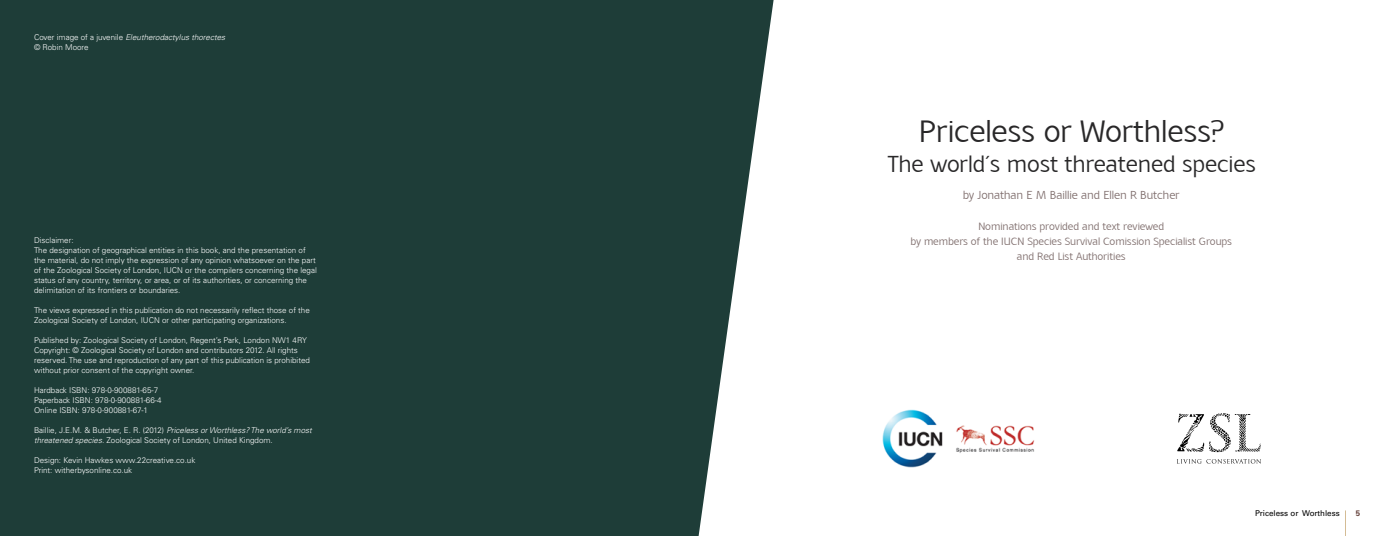
<style>
.page{position:relative;width:1395px;height:536px;background:#fff}
.page>*{position:absolute;margin:0;border:0;box-sizing:border-box;transform-origin:0 0}
.t1{font:32px "Latinaires";color:#292829}
.t2{font:24px "Latinaires";color:#292829}
.t3{font:12px "Latinaires";color:#81706f}
.t4{font:11px/15px "Latinaires";color:#81706f;text-align:center}
.t5{font:300 8px/10px "Univers LT Std";color:#fff}
.t6{font:8px "Univers LT Std";color:#000}
.t7{font:700 8px "Univers LT Std";color:#66433d}
.s1{font-style:italic}
</style>
<div class="page">
<svg style="left:1345px;top:510px;width:1px;height:26px"></svg>
<div style="left:0;top:0;width:773px;height:536px;background:#1e3d38"></div>
<svg style="left:1177px;top:413px;width:83px;height:39px"></svg>
<svg style="left:1177px;top:459px;width:84px;height:4px"></svg>
<img style="left:882px;top:409px;width:153px;height:59px">
<p class="t5" style="left:34px;top:32px;width:193px">Cover image of a juvenile <span class="s1">Eleutherodactylus thorectes </span>© Robin Moore</p>
<p class="t5" style="left:34px;top:235px;width:284px">Disclaimer:<br>The designation of geographical entities in this book, and the presentation of the material, do not imply the expression of any opinion whatsoever on the part of the Zoological Society of London, IUCN or the compilers concerning the legal status of any country, territory, or area, or of its authorities, or concerning the delimitation of its frontiers or boundaries.</p>
<p class="t5" style="left:34px;top:305px;width:277px">The views expressed in this publication do not necessarily reflect those of the<br>Zoological Society of London, IUCN or other participating organizations.</p>
<p class="t5" style="left:34px;top:335px;width:277px">Published by: Zoological Society of London, Regent’s Park, London NW1 4RY Copyright: © Zoological Society of London and contributors 2012. All rights reserved. The use and reproduction of any part of this publication is prohibited without prior consent of the copyright owner.</p>
<p class="t5" style="left:34px;top:385px;width:129px">Hardback ISBN: 978-0-900881-65-7<br>Paperback ISBN: 978-0-900881-66-4<br>Online ISBN: 978-0-900881-67-1</p>
<p class="t5" style="left:34px;top:425px;width:279px">Baillie, J.E.M. &amp; Butcher, E. R. (2012) <span class="s1">Priceless or Worthless? The world’s most threatened species.</span> Zoological Society of London, United Kingdom.</p>
<p class="t5" style="left:34px;top:455px;width:163px">Design: Kevin Hawkes www.22creative.co.uk<br>Print: witherbysonline.co.uk</p>
<h1 class="t1" style="left:918px;top:114px;width:308px">Priceless or Worthless?</h1>
<h2 class="t2" style="left:888px;top:151px;width:369px">The world’s most threatened species</h2>
<h3 class="t3" style="left:963px;top:189px;width:218px">by Jonathan E M Baillie and Ellen R Butcher</h3>
<h3 class="t4" style="left:910px;top:218px;width:323px">Nominations provided and text reviewed<br>by members of the IUCN Species Survival Comission Specialist Groups and Red List Authorities</h3>
<p class="t6" style="left:1255px;top:508px;width:86px">Priceless or Worthless</p>
<p class="t7" style="left:1355px;top:509px;width:6px">5</p>
</div>
